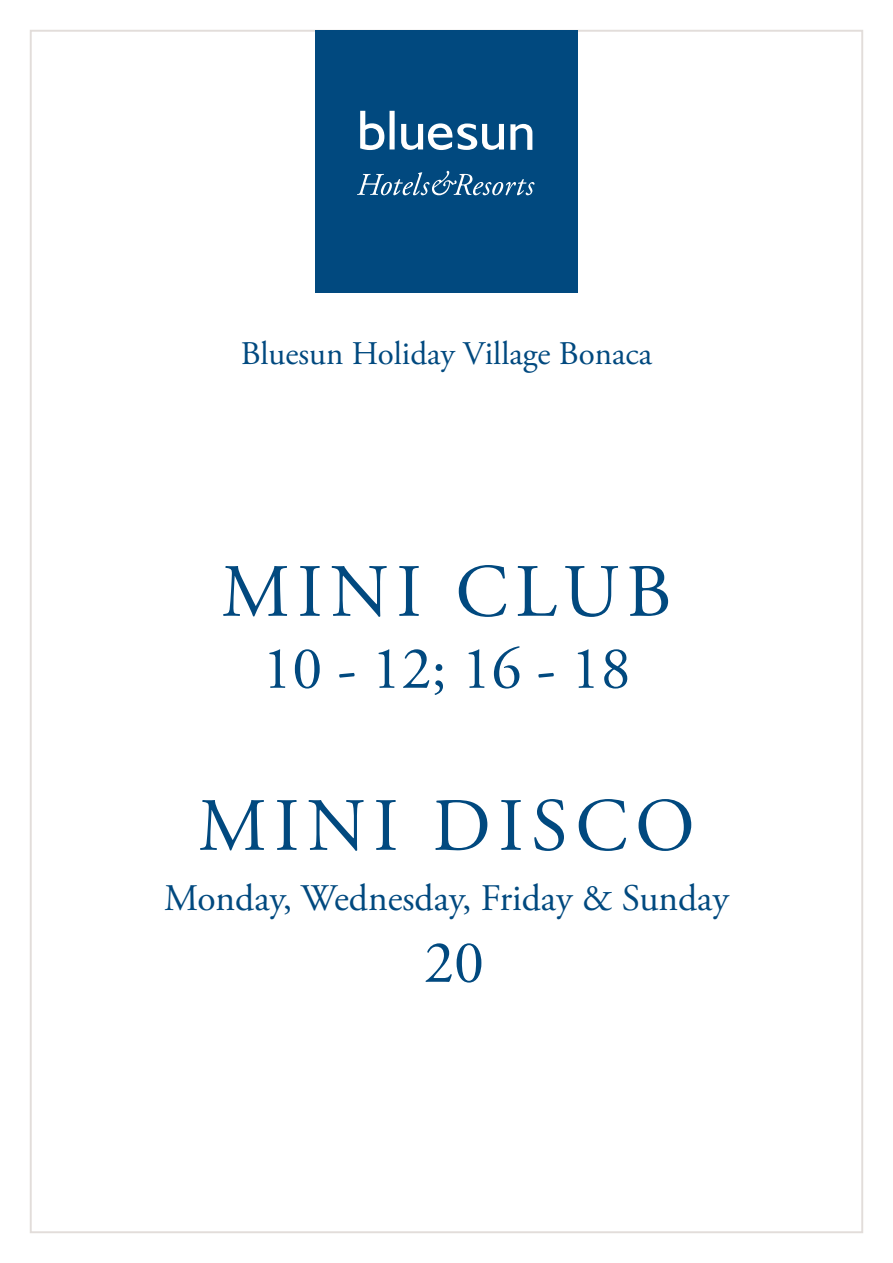
<style>
.page{position:relative;width:893px;height:1263px;background:#fff}
.page>*{position:absolute;margin:0;border:0;box-sizing:border-box;transform-origin:0 0}
.t1{font:75px "Adobe Garamond Pro";letter-spacing:.1em;color:#01497f}
.t2{font:60px "Adobe Garamond Pro";color:#01497f}
.t3{font:37.5px "Adobe Garamond Pro";color:#01497f}
.t4{font:33px "Adobe Garamond Pro";color:#01497f}
</style>
<div class="page">
<div style="left:315px;top:30px;width:263px;height:262px;background:#01497f"></div>
<svg style="left:357px;top:171px;width:177px;height:24px"></svg>
<svg style="left:510px;top:124px;width:22px;height:26px"></svg>
<svg style="left:360px;top:111px;width:144px;height:39px"></svg>
<p class="t4" style="left:241px;top:334px;width:413px">Bluesun Holiday Village Bonaca</p>
<h1 class="t1" style="left:221px;top:547px;width:452px">MINI CLUB</h1>
<h2 class="t2" style="left:262px;top:633px;width:370px">10 - 12; 16 - 18</h2>
<h1 class="t1" style="left:198px;top:781px;width:498px">MINI DISCO</h1>
<p class="t3" style="left:164px;top:875px;width:566px">Monday, Wednesday, Friday &amp; Sunday</p>
<h2 class="t2" style="left:424px;top:927px;width:61px">20</h2>
</div>
